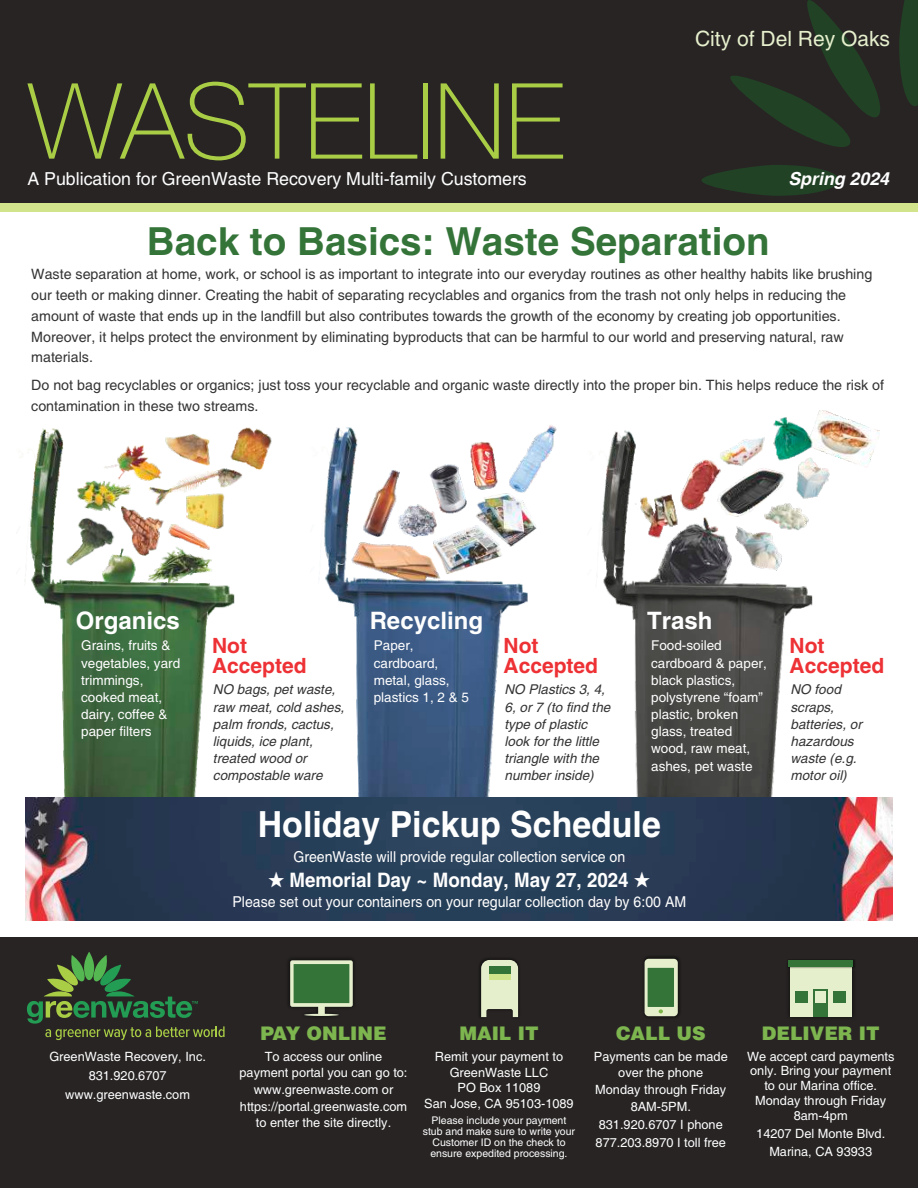
<style>
.page{position:relative;width:918px;height:1188px;background:#fff}
.page>*{position:absolute;margin:0;border:0;box-sizing:border-box;transform-origin:0 0}
.t1{font:100 105.3px "Helvetica Neue";color:#a9ce45}
.t2{font:700 38.7px "Helvetica";color:#347439}
.t3{font:700 36px "Helvetica";color:#fefefe;scale:.94 1}
.t4{font:700 24px "Helvetica";color:#fefefe}
.t5{font:700 21px/19.4px "Helvetica";color:#ed3135}
.t6{font:21px "Helvetica";color:#e5efcc}
.t7{font:700 19.95px "Helvetica";color:#fefefe;scale:.94 1}
.t8{font:900 18.75px "Helvetica";color:#7db54f}
.t9{font:17.85px "Helvetica";color:#fefefe}
.t10{font:italic 700 17.85px "Helvetica";color:#fefefe}
.t11{font:15px "Helvetica";color:#fefefe;scale:.94 1}
.t12{font:14.25px/20.7px "Helvetica";color:#353434}
.t13{font:italic 13.5px/17.1px "Helvetica";color:#353434}
.t14{font:13.5px/17.1px "Helvetica";color:#fefefe}
.t15{font:12.75px/16.6px "Helvetica";color:#fefefe;text-align:center}
.t16{font:10.5px/11.2px "Helvetica";color:#fefefe;text-align:center}
</style>
<div class="page">
<img style="left:601px;top:411px;width:278px;height:386px">
<img style="left:22px;top:427px;width:250px;height:444px">
<img style="left:324px;top:425px;width:233px;height:372px">
<div style="left:0;top:195px;width:918px;height:16px;background:#d1e38b"></div>
<div style="left:0;top:0;width:918px;height:202px;background:#282424"></div>
<svg style="left:701px;top:0;width:217px;height:196px"></svg>
<div style="left:0;top:938px;width:918px;height:250px;background:#282424"></div>
<div style="left:284px;top:956px;width:74px;height:66px;background:#242121"></div>
<svg style="left:290px;top:960px;width:63px;height:56px"></svg>
<div style="left:294px;top:964px;width:55px;height:39px;background:#347439"></div>
<div style="left:790px;top:964px;width:61px;height:53px;background:#e5efcc"></div>
<div style="left:795px;top:992px;width:13px;height:11px;background:#347439"></div>
<div style="left:813px;top:989px;width:15px;height:28px;background:#347439"></div>
<div style="left:815px;top:992px;width:11px;height:11px;background:#e5efcc"></div>
<div style="left:834px;top:992px;width:12px;height:11px;background:#347439"></div>
<div style="left:786px;top:959px;width:69px;height:11px;background:#353434;opacity:.49"></div>
<div style="left:788px;top:960px;width:65px;height:7px;background:#347439"></div>
<div style="left:476px;top:956px;width:46px;height:66px;background:#353434;opacity:.68"></div>
<svg style="left:481px;top:960px;width:37px;height:57px;background:#cad2b3"></svg>
<div style="left:489px;top:966px;width:21px;height:13px;background:#347439"></div>
<div style="left:489px;top:974px;width:21px;height:5px;background:#d1e38b"></div>
<div style="left:640px;top:955px;width:42px;height:66px;background:#353434;opacity:.65"></div>
<div style="left:645px;top:959px;width:33px;height:57px;background:#e5efcc;border-radius:4px"></div>
<div style="left:648px;top:968px;width:26px;height:39px;background:#347439"></div>
<svg style="left:659px;top:1009px;width:4px;height:4px"></svg>
<svg style="left:27px;top:952px;width:198px;height:88px"></svg>
<img style="left:26px;top:797px;width:866px;height:123px">
<h1 class="t1" style="left:28px;top:76px;width:538px">WASTELINE</h1>
<p class="t9" style="left:27px;top:172px;width:501px">A Publication for GreenWaste Recovery Multi-family Customers</p>
<h3 class="t6" style="left:695px;top:31px;width:196px">City of Del Rey Oaks</h3>
<p class="t10" style="left:788px;top:172px;width:102px">Spring 2024</p>
<h2 class="t2" style="left:147px;top:227px;width:624px">Back to Basics: Waste Separation</h2>
<p class="t12" style="left:31px;top:265px;width:843px">Waste separation at home, work, or school is as important to integrate into our everyday routines as other healthy habits like brushing our teeth or making dinner. Creating the habit of separating recyclables and organics from the trash not only helps in reducing the amount of waste that ends up in the landfill but also contributes towards the growth of the economy by creating job opportunities.<br>Moreover, it helps protect the environment by eliminating byproducts that can be harmful to our world and preserving natural, raw materials.</p>
<p class="t12" style="left:31px;top:376px;width:854px">Do not bag recyclables or organics; just toss your recyclable and organic waste directly into the proper bin. This helps reduce the risk of contamination in these two streams.</p>
<h3 class="t4" style="left:76px;top:612px;width:106px">Organics</h3>
<h3 class="t4" style="left:370px;top:611px;width:115px">Recycling</h3>
<h3 class="t4" style="left:647px;top:611px;width:67px">Trash</h3>
<h3 class="t5" style="left:212px;top:638px;width:96px">Not<br>Accepted</h3>
<h3 class="t5" style="left:504px;top:638px;width:96px">Not<br>Accepted</h3>
<h3 class="t5" style="left:790px;top:638px;width:96px">Not<br>Accepted</h3>
<p class="t14" style="left:81px;top:638px;width:101px">Grains, fruits &amp; vegetables, yard trimmings, cooked meat, dairy, coffee &amp; paper filters</p>
<p class="t14" style="left:374px;top:638px;width:97px">Paper, cardboard, metal, glass, plastics 1, 2 &amp; 5</p>
<p class="t14" style="left:651px;top:638px;width:117px">Food-soiled cardboard &amp; paper, black plastics, polystyrene “foam” plastic, broken glass, treated wood, raw meat, ashes, pet waste</p>
<p class="t13" style="left:213px;top:682px;width:133px">NO bags, pet waste, raw meat, cold ashes, palm fronds, cactus, liquids, ice plant, treated wood or compostable ware</p>
<p class="t13" style="left:505px;top:682px;width:107px">NO Plastics 3, 4,<br>6, or 7 (to find the type of plastic look for the little triangle with the number inside)</p>
<p class="t13" style="left:791px;top:682px;width:73px">NO food scraps, batteries, or hazardous waste (e.g. motor oil)</p>
<h3 class="t3" style="left:258px;top:811px;width:430px">Holiday Pickup Schedule</h3>
<p class="t11" style="left:293px;top:851px;width:355px">GreenWaste will provide regular collection service on</p>
<h3 class="t7" style="left:268px;top:872px;width:408px">★ Memorial Day ~ Monday, May 27, 2024 ★</h3>
<p class="t11" style="left:232px;top:896px;width:484px">Please set out your containers on your regular collection day by 6:00 AM</p>
<p class="t15" style="left:49px;top:1048px;width:158px;line-height:18.9px">GreenWaste Recovery, Inc.<br>831.920.6707 www.greenwaste.com</p>
<h3 class="t8" style="left:260px;top:1026px;width:128px">PAY ONLINE</h3>
<p class="t15" style="left:240px;top:1049px;width:169px">To access our online payment portal you can go to: www.greenwaste.com or https://portal.greenwaste.com to enter the site directly.</p>
<h3 class="t8" style="left:459px;top:1026px;width:81px">MAIL IT</h3>
<p class="t15" style="left:424px;top:1050px;width:151px;line-height:15.8px">Remit your payment to<br>GreenWaste LLC<br>PO Box 11089<br>San Jose, CA 95103-1089</p>
<p class="t16" style="left:423px;top:1115px;width:154px">Please include your payment stub and make sure to write your<br>Customer ID on the check to ensure expedited processing.</p>
<h3 class="t8" style="left:616px;top:1026px;width:91px">CALL US</h3>
<p class="t15" style="left:594px;top:1049px;width:135px">Payments can be made over the phone<br>Monday through Friday<br>8AM-5PM.</p>
<p class="t15" style="left:596px;top:1116px;width:132px;line-height:18.1px;text-align:left">831.920.6707 I phone<br>877.203.8970 I toll free</p>
<h3 class="t8" style="left:762px;top:1026px;width:119px">DELIVER IT</h3>
<p class="t15" style="left:747px;top:1050px;width:149px;line-height:14.7px">We accept card payments only. Bring your payment to our Marina office.<br>Monday through Friday<br>8am-4pm</p>
<p class="t15" style="left:756px;top:1125px;width:130px;line-height:18.1px">14207 Del Monte Blvd.<br>Marina, CA 93933</p>
</div>
